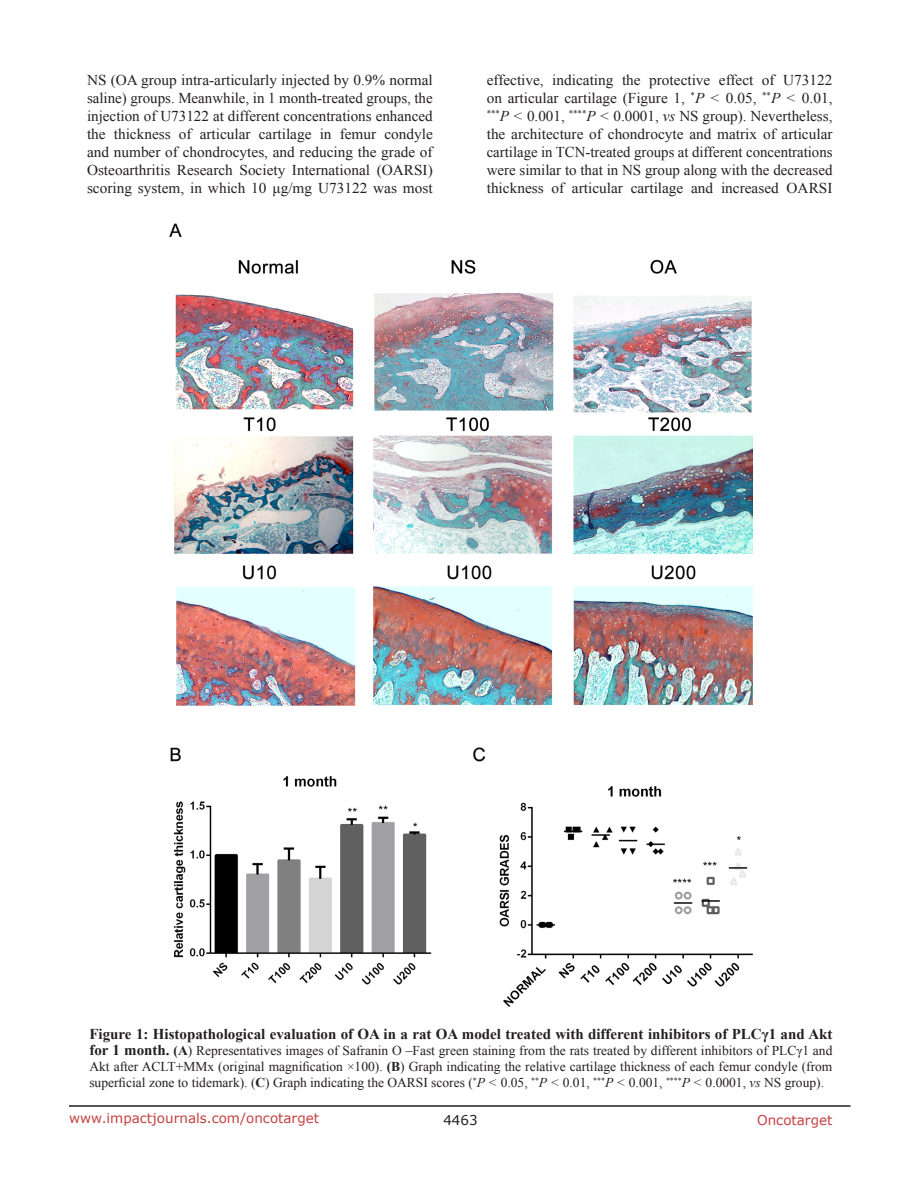
<style>
.page{position:relative;width:918px;height:1188px;background:#fff}
.page>*{position:absolute;margin:0;border:0;box-sizing:border-box;transform-origin:0 0}
.BodyText{font:15px/18px "Times New Roman";color:#231f20;text-align:justify}
.Figuretrx{font:700 15px "Times New Roman";color:#231f20}
.Figuretrx-2{font:13.5px/16.2px "Times New Roman";color:#231f20;text-align:justify}
.t1{font:13.5px "Verdana";color:#c24141}
.t2{font:13.5px "Verdana";color:#231f20}
.s1{font-style:italic}
.s2{font-weight:700;font-size:15px}
.s3{font-weight:700}
</style>
<div class="page">
<hr style="left:69px;top:1105px;width:781px;height:2px;background:#231f20">
<img style="left:169px;top:223px;width:584px;height:783px">
<p class="BodyText" style="left:87px;top:71px;width:347px">NS (OA group intra-articularly injected by 0.9% normal saline) groups. Meanwhile, in 1 month-treated groups, the injection of U73122 at different concentrations enhanced the thickness of articular cartilage in femur condyle and number of chondrocytes, and reducing the grade of Osteoarthritis Research Society International (OARSI) scoring system, in which 10 μg/mg U73122 was most</p>
<p class="BodyText" style="left:487px;top:71px;width:347px">effective, indicating the protective effect of U73122 on articular cartilage (Figure 1, <sup>*</sup><span class="s1">P &lt;</span> 0.05, <sup>**</sup><span class="s1">P &lt;</span> 0.01, <sup>***</sup><span class="s1">P &lt;</span> 0.001, <sup>****</sup><span class="s1">P &lt;</span> 0.0001, <span class="s1">vs</span> NS group). Nevertheless, the architecture of chondrocyte and matrix of articular cartilage in TCN-treated groups at different concentrations were similar to that in NS group along with the decreased thickness of articular cartilage and increased OARSI</p>
<p class="Figuretrx" style="left:89px;top:1023px;width:745px">Figure 1: Histopathological evaluation of OA in a rat OA model treated with different inhibitors of PLCγ1 and Akt</p>
<p class="Figuretrx-2" style="left:89px;top:1042px;width:745px"><span class="s2">for 1 month.</span> <span class="s3">(A</span>) Representatives images of Safranin O –Fast green staining from the rats treated by different inhibitors of PLCγ1 and Akt after ACLT+MMx (original magnification ×100). <span class="s3">(B</span>) Graph indicating the relative cartilage thickness of each femur condyle (from superficial zone to tidemark). (<span class="s3">C</span>) Graph indicating the OARSI scores (<sup>*</sup><span class="s1">P &lt;</span> 0.05, <sup>**</sup><span class="s1">P &lt;</span> 0.01, <sup>***</sup><span class="s1">P &lt;</span> 0.001, <sup>****</sup><span class="s1">P &lt;</span> 0.0001, <span class="s1">vs</span> NS group).</p>
<p class="t1" style="left:69px;top:1109px;width:252px">www.impactjournals.com/oncotarget</p>
<p class="t2" style="left:443px;top:1111px;width:36px">4463</p>
<p class="t1" style="left:757px;top:1111px;width:77px">Oncotarget</p>
</div>
